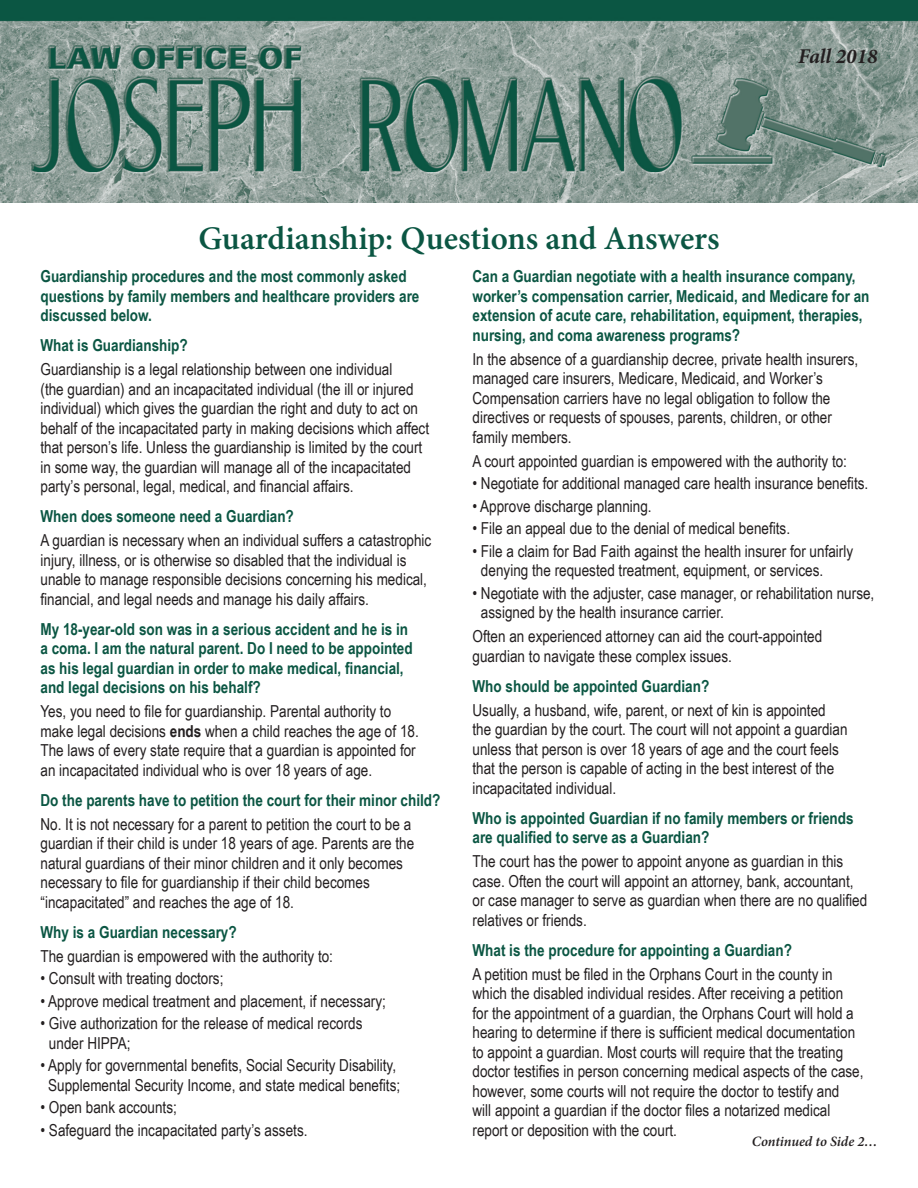
<style>
.page{position:relative;width:918px;height:1188px;background:#fff}
.page>*{position:absolute;margin:0;border:0;box-sizing:border-box;transform-origin:0 0}
.t1{font:600 33px "Minion Pro";letter-spacing:-.005em;color:#0b5643}
.t2{font:italic 700 21px "Minion Pro";color:#231f20}
.t3{font:16.5px/19.5px "Arial Narrow";color:#231f20}
.t4{font:700 16.5px/19.5px "Arial Narrow";color:#0b5643}
.t5{font:italic 600 14.25px "Minion Pro";letter-spacing:-.005em;color:#231f20}
.s1{font-weight:700}
</style>
<div class="page">
<img style="left:0;top:0;width:918px;height:202px">
<p class="t1" style="left:198px;top:216px;width:523px">Guardianship: Questions and Answers</p>
<p class="t2" style="left:798px;top:41px;width:81px">Fall 2018</p>
<p class="t4" style="left:40px;top:266px;width:381px">Guardianship procedures and the most commonly asked questions by family members and healthcare providers are discussed below.</p>
<p class="t4" style="left:40px;top:335px;width:149px">What is Guardianship?</p>
<p class="t3" style="left:40px;top:359px;width:390px">Guardianship is a legal relationship between one individual<br>(the guardian) and an incapacitated individual (the ill or injured individual) which gives the guardian the right and duty to act on behalf of the incapacitated party in making decisions which affect that person’s life. Unless the guardianship is limited by the court in some way, the guardian will manage all of the incapacitated party’s personal, legal, medical, and financial affairs.</p>
<p class="t4" style="left:40px;top:506px;width:255px">When does someone need a Guardian?</p>
<p class="t3" style="left:40px;top:530px;width:392px">A guardian is necessary when an individual suffers a catastrophic injury, illness, or is otherwise so disabled that the individual is unable to manage responsible decisions concerning his medical, financial, and legal needs and manage his daily affairs.</p>
<p class="t4" style="left:40px;top:618px;width:374px">My 18-year-old son was in a serious accident and he is in a coma. I am the natural parent. Do I need to be appointed as his legal guardian in order to make medical, financial, and legal decisions on his behalf?</p>
<p class="t3" style="left:40px;top:701px;width:380px">Yes, you need to file for guardianship. Parental authority to make legal decisions <span class="s1">ends</span> when a child reaches the age of 18.<br>The laws of every state require that a guardian is appointed for an incapacitated individual who is over 18 years of age.</p>
<p class="t4" style="left:40px;top:789px;width:401px">Do the parents have to petition the court for their minor child?</p>
<p class="t3" style="left:40px;top:813px;width:375px">No. It is not necessary for a parent to petition the court to be a guardian if their child is under 18 years of age. Parents are the natural guardians of their minor children and it only becomes necessary to file for guardianship if their child becomes “incapacitated” and reaches the age of 18.</p>
<p class="t4" style="left:40px;top:921px;width:198px">Why is a Guardian necessary?</p>
<p class="t3" style="left:40px;top:945px;width:294px">The guardian is empowered with the authority to:</p>
<p class="t3" style="left:40px;top:968px;width:184px">• Consult with treating doctors;</p>
<p class="t3" style="left:40px;top:990px;width:347px">• Approve medical treatment and placement, if necessary;</p>
<p class="t3" style="left:49px;top:1013px;width:315px;text-indent:-8px">• Give authorization for the release of medical records under HIPPA;</p>
<p class="t3" style="left:40px;top:1055px;width:361px;text-align:center">• Apply for governmental benefits, Social Security Disability,<br>Supplemental Security Income, and state medical benefits;</p>
<p class="t3" style="left:40px;top:1097px;width:138px">• Open bank accounts;</p>
<p class="t3" style="left:40px;top:1119px;width:269px">• Safeguard the incapacitated party’s assets.</p>
<p class="t4" style="left:472px;top:266px;width:399px">Can a Guardian negotiate with a health insurance company, worker’s compensation carrier, Medicaid, and Medicare for an extension of acute care, rehabilitation, equipment, therapies, nursing, and coma awareness programs?</p>
<p class="t3" style="left:472px;top:348px;width:387px">In the absence of a guardianship decree, private health insurers, managed care insurers, Medicare, Medicaid, and Worker’s Compensation carriers have no legal obligation to follow the directives or requests of spouses, parents, children, or other family members.</p>
<p class="t3" style="left:472px;top:450px;width:376px">A court appointed guardian is empowered with the authority to:</p>
<p class="t3" style="left:472px;top:473px;width:397px">• Negotiate for additional managed care health insurance benefits.</p>
<p class="t3" style="left:472px;top:495px;width:181px">• Approve discharge planning.</p>
<p class="t3" style="left:472px;top:518px;width:319px">• File an appeal due to the denial of medical benefits.</p>
<p class="t3" style="left:481px;top:540px;width:374px;text-indent:-8px">• File a claim for Bad Faith against the health insurer for unfairly denying the requested treatment, equipment, or services.</p>
<p class="t3" style="left:481px;top:582px;width:395px;text-indent:-8px">• Negotiate with the adjuster, case manager, or rehabilitation nurse, assigned by the health insurance carrier.</p>
<p class="t3" style="left:472px;top:626px;width:351px">Often an experienced attorney can aid the court-appointed guardian to navigate these complex issues.</p>
<p class="t4" style="left:472px;top:675px;width:238px">Who should be appointed Guardian?</p>
<p class="t3" style="left:472px;top:699px;width:377px">Usually, a husband, wife, parent, or next of kin is appointed the guardian by the court. The court will not appoint a guardian unless that person is over 18 years of age and the court feels that the person is capable of acting in the best interest of the incapacitated individual.</p>
<p class="t4" style="left:472px;top:807px;width:383px">Who is appointed Guardian if no family members or friends are qualified to serve as a Guardian?</p>
<p class="t3" style="left:472px;top:851px;width:396px">The court has the power to appoint anyone as guardian in this case. Often the court will appoint an attorney, bank, accountant, or case manager to serve as guardian when there are no qualified relatives or friends.</p>
<p class="t4" style="left:472px;top:939px;width:321px">What is the procedure for appointing a Guardian?</p>
<p class="t3" style="left:472px;top:963px;width:393px">A petition must be filed in the Orphans Court in the county in which the disabled individual resides. After receiving a petition<br>for the appointment of a guardian, the Orphans Court will hold a hearing to determine if there is sufficient medical documentation to appoint a guardian. Most courts will require that the treating doctor testifies in person concerning medical aspects of the case, however, some courts will not require the doctor to testify and<br>will appoint a guardian if the doctor files a notarized medical report or deposition with the court.</p>
<p class="t5" style="left:752px;top:1132px;width:127px">Continued to Side 2…</p>
</div>
